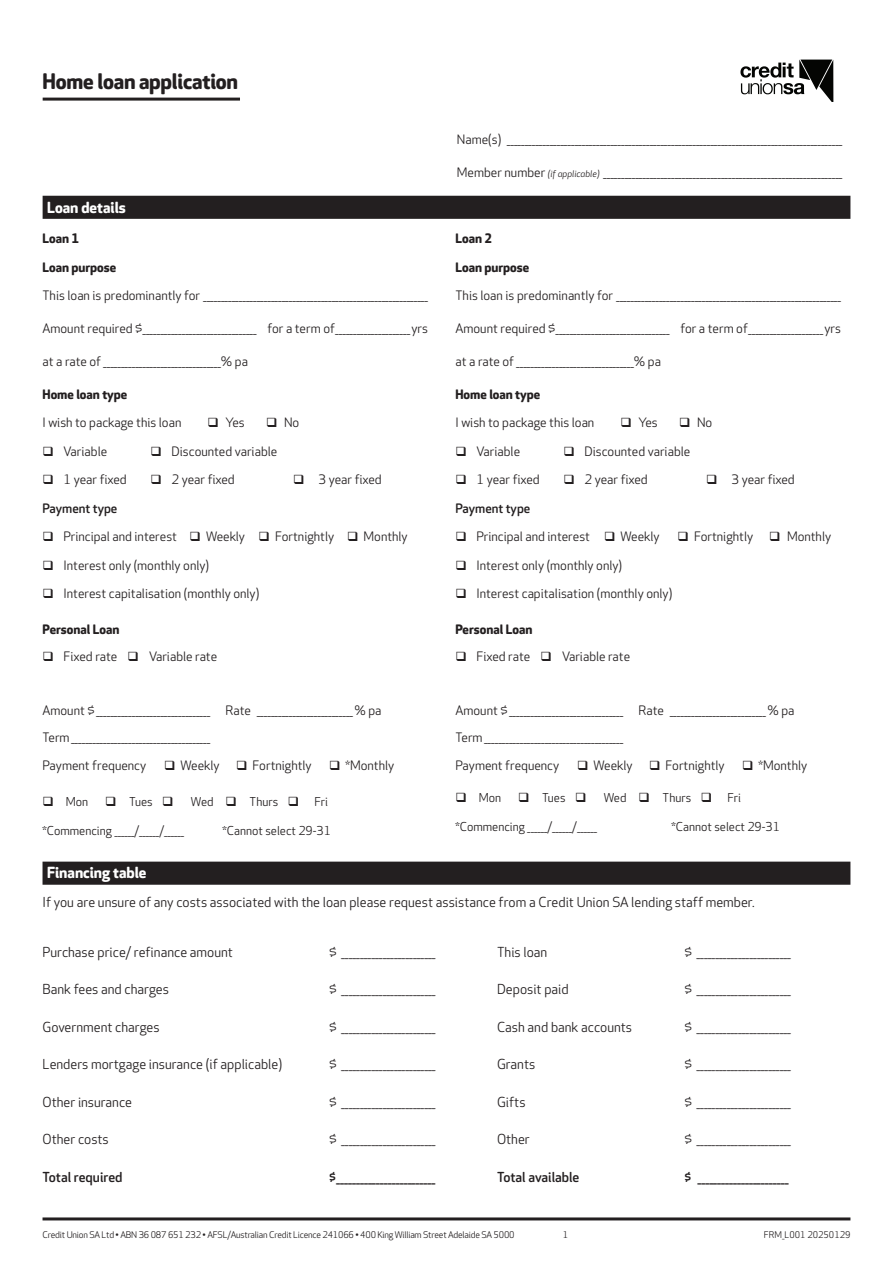
<style>
.page{position:relative;width:893px;height:1263px;background:#fff}
.page>*{position:absolute;margin:0;border:0;box-sizing:border-box;transform-origin:0 0}
.t1{font:700 21px "Apex Rounded";letter-spacing:-.01em;color:#231f20}
.reversed_out_section_heads{font:700 15px "Apex Rounded";color:#fff}
.text{font:13.5px "Apex Rounded";color:#231f20}
.text-2{font:500 13.5px "Apex Rounded";color:#231f20}
.basic_change_of_name{font:12.75px "Apex Rounded";color:#231f20}
.basic_change_of_name-2{font:700 12.75px "Apex Rounded";color:#231f20}
.basic_change_of_name-3{font:500 12.75px "Apex Rounded";color:#231f20}
.t2{font:12px "Apex Rounded";color:#231f20}
.t3{font:9px "Apex Rounded";letter-spacing:-.02em;color:#231f20}
.t4{font:9px "Apex Rounded";color:#231f20}
.s1{font-style:italic;font-size:9px}
</style>
<div class="page">
<hr style="left:43px;top:1217px;width:807px;height:3px;background:#231f20">
<div style="left:43px;top:196px;width:807px;height:23px;background:#231f20"></div>
<hr style="left:43px;top:98px;width:197px;height:3px;background:#231f20">
<div style="left:43px;top:862px;width:807px;height:23px;background:#231f20"></div>
<svg style="left:740px;top:60px;width:93px;height:41px"></svg>
<p class="t1" style="left:43px;top:69px;width:197px">Home loan application</p>
<p class="reversed_out_section_heads" style="left:47px;top:198px;width:80px">Loan details</p>
<p class="basic_change_of_name-2" style="left:43px;top:231px;width:38px">Loan 1</p>
<p class="basic_change_of_name-2" style="left:43px;top:260px;width:75px">Loan purpose</p>
<p class="basic_change_of_name" style="left:43px;top:289px;width:387px">This loan is predominantly for _______________________________________________________________</p>
<p class="basic_change_of_name" style="left:43px;top:321px;width:387px">Amount required $________________________________ for a term of_____________________yrs</p>
<p class="basic_change_of_name" style="left:43px;top:354px;width:207px">at a rate of _________________________________% pa</p>
<p class="basic_change_of_name-2" style="left:43px;top:387px;width:86px">Home loan type</p>
<p class="basic_change_of_name" style="left:43px;top:415px;width:140px">I wish to package this loan</p>
<p class="basic_change_of_name" style="left:208px;top:415px;width:39px">❑ Yes</p>
<p class="basic_change_of_name" style="left:266px;top:415px;width:35px">❑ No</p>
<p class="basic_change_of_name" style="left:43px;top:444px;width:66px">❑ Variable</p>
<p class="basic_change_of_name" style="left:151px;top:444px;width:128px">❑ Discounted variable</p>
<p class="basic_change_of_name" style="left:43px;top:472px;width:86px">❑ 1 year fixed</p>
<p class="basic_change_of_name" style="left:151px;top:472px;width:86px">❑ 2 year fixed</p>
<p class="basic_change_of_name" style="left:293px;top:472px;width:90px">❑ 3 year fixed</p>
<p class="basic_change_of_name-3" style="left:43px;top:501px;width:76px">Payment type</p>
<p class="basic_change_of_name" style="left:43px;top:529px;width:367px">❑ Principal and interest ❑ Weekly ❑ Fortnightly ❑ Monthly</p>
<p class="basic_change_of_name" style="left:43px;top:558px;width:168px">❑ Interest only (monthly only)</p>
<p class="basic_change_of_name" style="left:43px;top:586px;width:218px">❑ Interest capitalisation (monthly only)</p>
<p class="basic_change_of_name-2" style="left:43px;top:622px;width:78px">Personal Loan</p>
<p class="basic_change_of_name" style="left:43px;top:649px;width:176px">❑ Fixed rate ❑ Variable rate</p>
<p class="basic_change_of_name" style="left:43px;top:703px;width:341px">Amount $________________________________ Rate ___________________________% pa</p>
<p class="basic_change_of_name" style="left:43px;top:730px;width:169px">Term_______________________________________</p>
<p class="basic_change_of_name" style="left:43px;top:758px;width:105px">Payment frequency</p>
<p class="basic_change_of_name" style="left:164px;top:758px;width:57px">❑ Weekly</p>
<p class="basic_change_of_name" style="left:236px;top:758px;width:77px">❑ Fortnightly</p>
<p class="basic_change_of_name" style="left:329px;top:758px;width:67px">❑ *Monthly</p>
<p class="t2" style="left:43px;top:795px;width:47px">❑ Mon</p>
<p class="t2" style="left:105px;top:795px;width:70px">❑ Tues ❑</p>
<p class="t2" style="left:191px;top:795px;width:110px">Wed ❑ Thurs ❑</p>
<p class="t2" style="left:314px;top:795px;width:15px">Fri</p>
<p class="t2" style="left:43px;top:824px;width:143px">*Commencing ______/______/______</p>
<p class="t2" style="left:223px;top:824px;width:110px">*Cannot select 29-31</p>
<p class="basic_change_of_name" style="left:457px;top:133px;width:387px">Name(s) ______________________________________________________________________________________________</p>
<p class="basic_change_of_name" style="left:457px;top:165px;width:387px">Member number <span class="s1">(if applicable)</span> ___________________________________________________________________</p>
<p class="basic_change_of_name-2" style="left:455px;top:231px;width:38px">Loan 2</p>
<p class="basic_change_of_name-2" style="left:455px;top:260px;width:75px">Loan purpose</p>
<p class="basic_change_of_name" style="left:455px;top:289px;width:387px">This loan is predominantly for _______________________________________________________________</p>
<p class="basic_change_of_name" style="left:455px;top:321px;width:387px">Amount required $________________________________ for a term of_____________________yrs</p>
<p class="basic_change_of_name" style="left:455px;top:354px;width:207px">at a rate of _________________________________% pa</p>
<p class="basic_change_of_name-2" style="left:455px;top:387px;width:86px">Home loan type</p>
<p class="basic_change_of_name" style="left:455px;top:415px;width:140px">I wish to package this loan</p>
<p class="basic_change_of_name" style="left:620px;top:415px;width:39px">❑ Yes</p>
<p class="basic_change_of_name" style="left:679px;top:415px;width:35px">❑ No</p>
<p class="basic_change_of_name" style="left:455px;top:444px;width:66px">❑ Variable</p>
<p class="basic_change_of_name" style="left:563px;top:444px;width:128px">❑ Discounted variable</p>
<p class="basic_change_of_name" style="left:455px;top:472px;width:86px">❑ 1 year fixed</p>
<p class="basic_change_of_name" style="left:563px;top:472px;width:86px">❑ 2 year fixed</p>
<p class="basic_change_of_name" style="left:706px;top:472px;width:90px">❑ 3 year fixed</p>
<p class="basic_change_of_name-3" style="left:455px;top:501px;width:76px">Payment type</p>
<p class="basic_change_of_name" style="left:455px;top:529px;width:206px">❑ Principal and interest ❑ Weekly</p>
<p class="basic_change_of_name" style="left:677px;top:529px;width:155px">❑ Fortnightly ❑ Monthly</p>
<p class="basic_change_of_name" style="left:455px;top:558px;width:168px">❑ Interest only (monthly only)</p>
<p class="basic_change_of_name" style="left:455px;top:586px;width:218px">❑ Interest capitalisation (monthly only)</p>
<p class="basic_change_of_name-2" style="left:455px;top:622px;width:78px">Personal Loan</p>
<p class="basic_change_of_name" style="left:455px;top:649px;width:176px">❑ Fixed rate ❑ Variable rate</p>
<p class="basic_change_of_name" style="left:455px;top:703px;width:341px">Amount $________________________________ Rate ___________________________% pa</p>
<p class="basic_change_of_name" style="left:455px;top:730px;width:169px">Term_______________________________________</p>
<p class="basic_change_of_name" style="left:455px;top:758px;width:105px">Payment frequency</p>
<p class="basic_change_of_name" style="left:577px;top:758px;width:57px">❑ Weekly</p>
<p class="basic_change_of_name" style="left:649px;top:758px;width:77px">❑ Fortnightly</p>
<p class="basic_change_of_name" style="left:742px;top:758px;width:67px">❑ *Monthly</p>
<p class="t2" style="left:455px;top:791px;width:47px">❑ Mon</p>
<p class="t2" style="left:518px;top:791px;width:70px">❑ Tues ❑</p>
<p class="t2" style="left:604px;top:791px;width:110px">Wed ❑ Thurs ❑</p>
<p class="t2" style="left:727px;top:791px;width:15px">Fri</p>
<p class="t2" style="left:455px;top:820px;width:143px">*Commencing ______/______/______</p>
<p class="t2" style="left:672px;top:820px;width:110px">*Cannot select 29-31</p>
<p class="reversed_out_section_heads" style="left:47px;top:864px;width:101px">Financing table</p>
<p class="text" style="left:43px;top:895px;width:714px">If you are unsure of any costs associated with the loan please request assistance from a Credit Union SA lending staff member.</p>
<p class="text" style="left:43px;top:944px;width:192px">Purchase price/ refinance amount</p>
<p class="text" style="left:329px;top:944px;width:108px">$ _________________________</p>
<p class="text" style="left:497px;top:944px;width:52px">This loan</p>
<p class="text" style="left:685px;top:944px;width:108px">$ _________________________</p>
<p class="text" style="left:43px;top:982px;width:128px">Bank fees and charges</p>
<p class="text" style="left:329px;top:982px;width:108px">$ _________________________</p>
<p class="text" style="left:497px;top:982px;width:73px">Deposit paid</p>
<p class="text" style="left:685px;top:982px;width:108px">$ _________________________</p>
<p class="text" style="left:43px;top:1019px;width:119px">Government charges</p>
<p class="text" style="left:329px;top:1019px;width:108px">$ _________________________</p>
<p class="text" style="left:497px;top:1019px;width:137px">Cash and bank accounts</p>
<p class="text" style="left:685px;top:1019px;width:108px">$ _________________________</p>
<p class="text" style="left:43px;top:1057px;width:241px">Lenders mortgage insurance (if applicable)</p>
<p class="text" style="left:329px;top:1057px;width:108px">$ _________________________</p>
<p class="text" style="left:497px;top:1057px;width:40px">Grants</p>
<p class="text" style="left:685px;top:1057px;width:108px">$ _________________________</p>
<p class="text" style="left:43px;top:1094px;width:91px">Other insurance</p>
<p class="text" style="left:329px;top:1094px;width:108px">$ _________________________</p>
<p class="text" style="left:497px;top:1094px;width:30px">Gifts</p>
<p class="text" style="left:685px;top:1094px;width:108px">$ _________________________</p>
<p class="text" style="left:43px;top:1131px;width:68px">Other costs</p>
<p class="text" style="left:329px;top:1131px;width:108px">$ _________________________</p>
<p class="text" style="left:497px;top:1131px;width:34px">Other</p>
<p class="text" style="left:685px;top:1131px;width:108px">$ _________________________</p>
<p class="text-2" style="left:43px;top:1169px;width:82px">Total required</p>
<p class="text-2" style="left:329px;top:1169px;width:108px">$_________________________</p>
<p class="text-2" style="left:497px;top:1169px;width:84px">Total available</p>
<p class="text-2" style="left:685px;top:1169px;width:106px">$ _______________________</p>
<p class="t3" style="left:43px;top:1230px;width:474px">Credit Union SA Ltd • ABN 36 087 651 232 • AFSL/Australian Credit Licence 241066 • 400 King William Street Adelaide SA 5000</p>
<p class="t3" style="left:563px;top:1230px;width:7px">1</p>
<p class="t4" style="left:764px;top:1230px;width:88px">FRM_L001 20250129</p>
</div>
